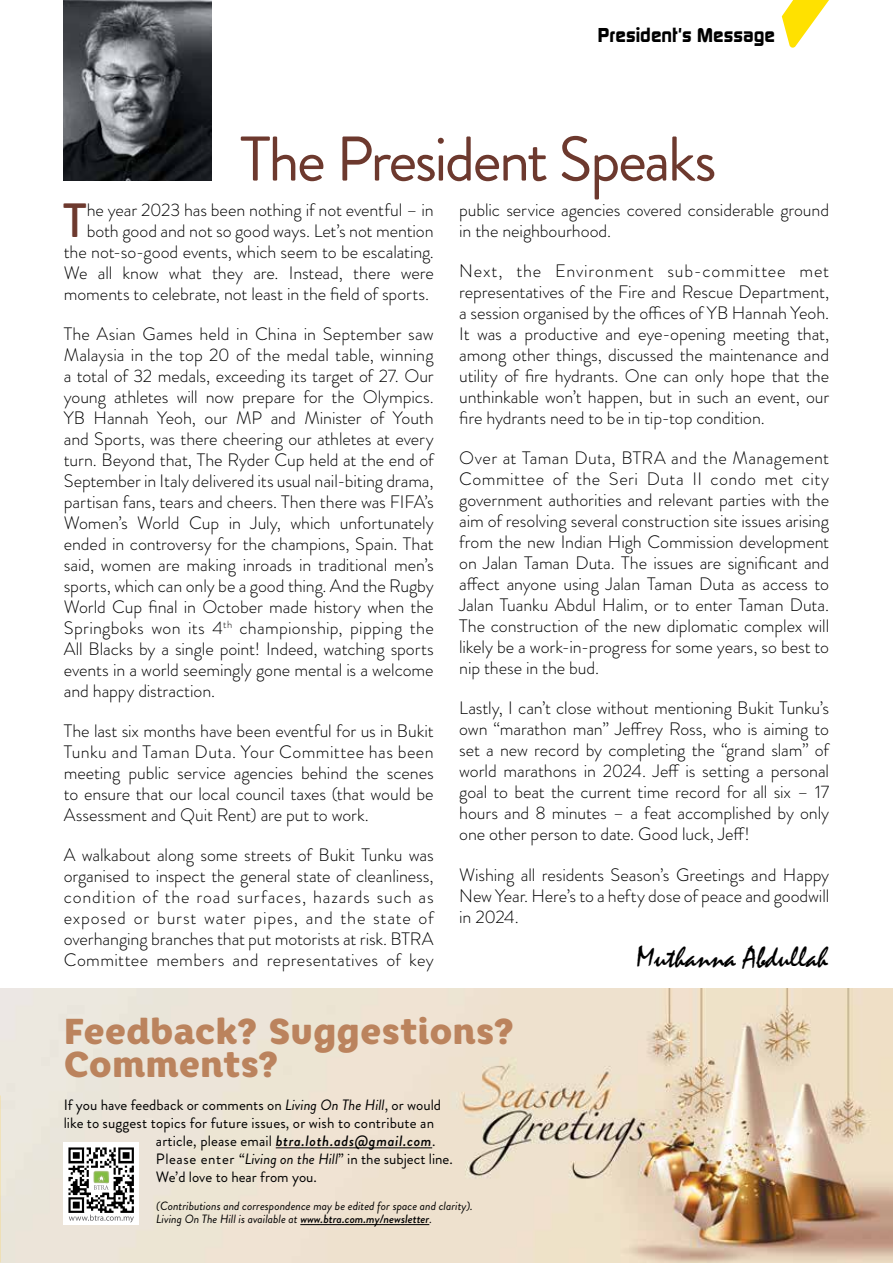
<style>
.page{position:relative;width:893px;height:1263px;background:#fff}
.page>*{position:absolute;margin:0;border:0;box-sizing:border-box;transform-origin:0 0}
.t1{font:63px "Brandon Grotesque";letter-spacing:-.04em;color:#6d392e}
.t2{font:500 48px "Brandon Grotesque";color:#6d392e}
.t3{font:900 36px/33px "Core Rhino 85";color:#bb835d}
.t4{font:30px "Mistral";color:#000}
.t5{font:700 19.5px "Dicot";letter-spacing:.005em;color:#000}
.t6{font:300 18px/21px "Brandon Grotesque";letter-spacing:-.005em;color:#000;text-align:justify}
.t7{font:15px "Brandon Grotesque";color:#000}
.t8{font:italic 500 15px "Brandon Grotesque";letter-spacing:.04em;color:#000}
.t9{font:italic 12px/13.5px "Brandon Grotesque";color:#000}
.s1{font-style:italic}
.s2{font-weight:400;font-style:normal}
.s3{font-weight:500}
</style>
<div class="page">
<img style="left:0;top:989px;width:893px;height:274px">
<svg style="left:782px;top:0;width:47px;height:48px"></svg>
<img style="left:64px;top:0;width:147px;height:181px">
<hr style="left:276px;top:1147px;width:156px;height:1px;background:#000">
<div style="left:64px;top:1142px;width:75px;height:83px;background:#fff"></div>
<img style="left:68px;top:1147px;width:66px;height:68px">
<svg style="left:93px;top:1170px;width:16px;height:20px"></svg>
<svg style="left:69px;top:1215px;width:65px;height:7px"></svg>
<hr style="left:300px;top:1224px;width:129px;height:1px;background:#000">
<p class="t5" style="left:598px;top:24px;width:179px">President's Message</p>
<h1 class="t1" style="left:240px;top:116px;width:478px">The President Speaks</h1>
<p class="t6" style="left:64px;top:199px;width:371px;text-align:right">he year 2023 has been nothing if not eventful – in both good and not so good ways. Let’s not mention the not-so-good events, which seem to be escalating.<br>We all know what they are. Instead, there were moments to celebrate, not least in the field of sports.</p>
<p class="t6" style="left:64px;top:323px;width:371px">The Asian Games held in China in September saw Malaysia in the top 20 of the medal table, winning a total of 32 medals, exceeding its target of 27. Our young athletes will now prepare for the Olympics.<br>YB Hannah Yeoh, our MP and Minister of Youth and Sports, was there cheering our athletes at every turn. Beyond that, The Ryder Cup held at the end of September in Italy delivered its usual nail-biting drama, partisan fans, tears and cheers. Then there was FIFA’s Women’s World Cup in July, which unfortunately ended in controversy for the champions, Spain. That said, women are making inroads in traditional men’s sports, which can only be a good thing. And the Rugby World Cup final in October made history when the Springboks won its 4<sup>th</sup> championship, pipping the All Blacks by a single point! Indeed, watching sports events in a world seemingly gone mental is a welcome and happy distraction.</p>
<p class="t6" style="left:64px;top:720px;width:371px">The last six months have been eventful for us in Bukit Tunku and Taman Duta. Your Committee has been meeting public service agencies behind the scenes to ensure that our local council taxes (that would be Assessment and Quit Rent) are put to work.</p>
<p class="t6" style="left:64px;top:844px;width:371px">A walkabout along some streets of Bukit Tunku was organised to inspect the general state of cleanliness, condition of the road surfaces, hazards such as exposed or burst water pipes, and the state of overhanging branches that put motorists at risk. BTRA Committee members and representatives of key</p>
<h2 class="t2" style="left:63px;top:187px;width:25px">T</h2>
<p class="t6" style="left:459px;top:199px;width:371px">public service agencies covered considerable ground in the neighbourhood.</p>
<p class="t6" style="left:459px;top:260px;width:371px">Next, the Environment sub-committee met representatives of the Fire and Rescue Department, a session organised by the offices of YB Hannah Yeoh.<br>It was a productive and eye-opening meeting that, among other things, discussed the maintenance and utility of fire hydrants. One can only hope that the unthinkable won’t happen, but in such an event, our fire hydrants need to be in tip-top condition.</p>
<p class="t6" style="left:459px;top:447px;width:371px">Over at Taman Duta, BTRA and the Management Committee of the Seri Duta II condo met city government authorities and relevant parties with the aim of resolving several construction site issues arising from the new Indian High Commission development on Jalan Taman Duta. The issues are significant and affect anyone using Jalan Taman Duta as access to Jalan Tuanku Abdul Halim, or to enter Taman Duta.<br>The construction of the new diplomatic complex will likely be a work-in-progress for some years, so best to nip these in the bud.</p>
<p class="t6" style="left:459px;top:698px;width:371px">Lastly, I can’t close without mentioning Bukit Tunku’s own “marathon man” Jeffrey Ross, who is aiming to set a new record by completing the “grand slam” of world marathons in 2024. Jeff is setting a personal goal to beat the current time record for all six – 17 hours and 8 minutes – a feat accomplished by only one other person to date. Good luck, Jeff!</p>
<p class="t6" style="left:459px;top:864px;width:371px">Wishing all residents Season’s Greetings and Happy New Year. Here’s to a hefty dose of peace and goodwill in 2024.</p>
<h3 class="t4" style="left:637px;top:941px;width:193px">Muthanna Abdullah</h3>
<h3 class="t3" style="left:64px;top:1015px;width:452px">Feedback? Suggestions?<br>Comments?</h3>
<p class="t7" style="left:64px;top:1095px;width:379px">If you have feedback or comments on <span class="s1">Living On The Hill</span>, or would</p>
<p class="t7" style="left:64px;top:1113px;width:372px">like to suggest topics for future issues, or wish to contribute an</p>
<p class="t8" style="left:156px;top:1131px;width:281px"><span class="s2">article, please email</span> btra.loth.ads@gmail.com<span class="s2">.</span></p>
<p class="t7" style="left:156px;top:1149px;width:298px">Please enter “<span class="s1">Living on the Hill</span>” in the subject line.</p>
<p class="t7" style="left:156px;top:1167px;width:162px">We’d love to hear from you.</p>
<p class="t9" style="left:156px;top:1199px;width:318px">(Contributions and correspondence may be edited for space and clarity).<br>Living On The Hill is available at <span class="s3">www.btra.com.my/newsletter</span>.</p>
</div>
